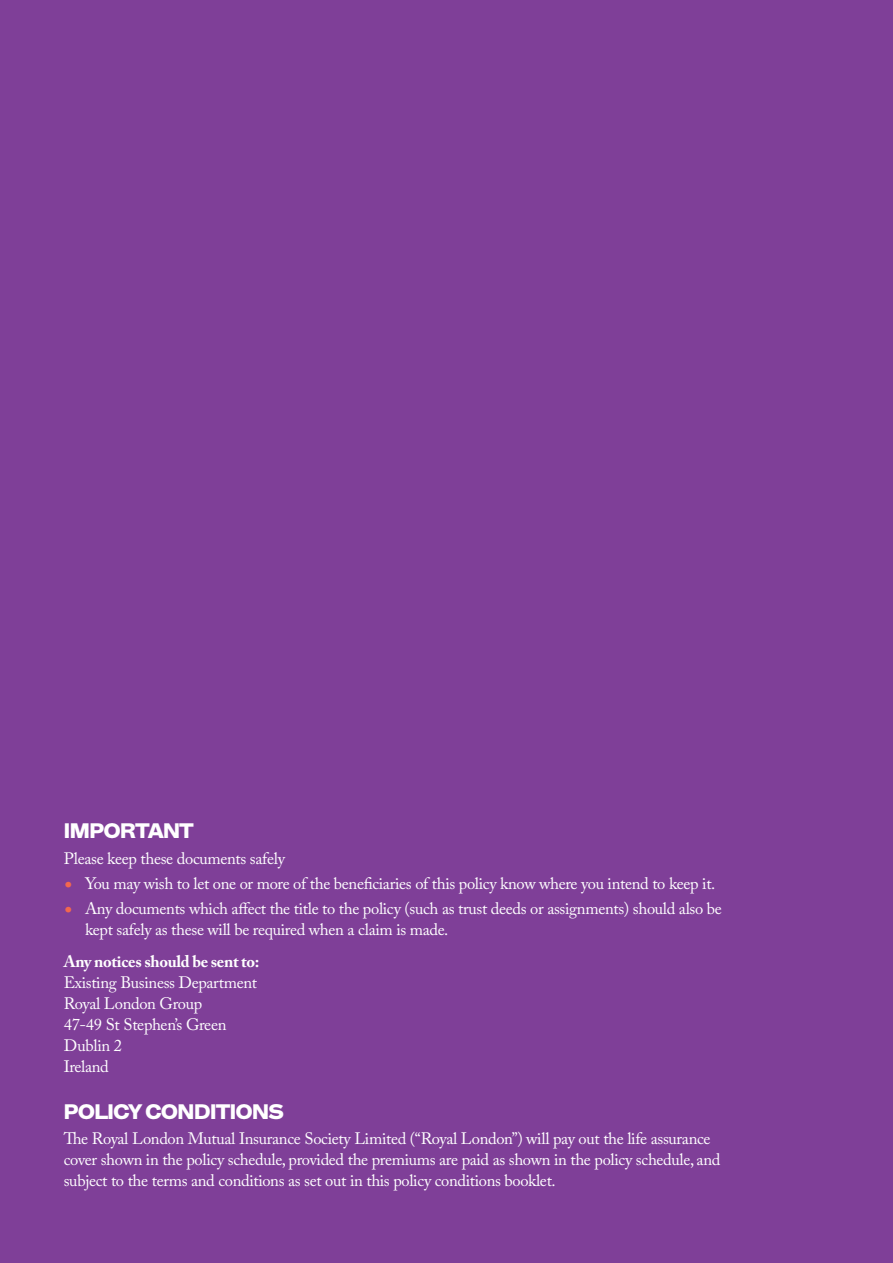
<style>
.page{position:relative;width:893px;height:1263px;background:#7f3f98}
.page>*{position:absolute;margin:0;border:0;box-sizing:border-box;transform-origin:0 0}
.t1{font:900 21px "Grot";letter-spacing:-.025em;color:#fff}
.t2{font:16.5px/21px "Adobe Caslon Pro";letter-spacing:-.02em;color:#fff}
.t3{font:700 16.5px "Adobe Caslon Pro";letter-spacing:-.02em;color:#fff}
.s1{font-family:"Big Caslon";font-weight:500;color:#f2684e}
</style>
<div class="page">
<p class="t1" style="left:64px;top:816px;width:116px">IMPORTANT</p>
<p class="t2" style="left:64px;top:847px;width:223px">Please keep these documents safely</p>
<p class="t2" style="left:64px;top:873px;width:653px"><span class="s1">•</span> You may wish to let one or more of the beneficiaries of this policy know where you intend to keep it.</p>
<p class="t2" style="left:85px;top:898px;width:638px;text-indent:-21px"><span class="s1">•</span> Any documents which affect the title to the policy (such as trust deeds or assignments) should also be kept safely as these will be required when a claim is made.</p>
<p class="t3" style="left:64px;top:951px;width:197px">Any notices should be sent to:</p>
<p class="t2" style="left:64px;top:971px;width:195px">Existing Business Department<br>Royal London Group<br>47-49 St Stephen’s Green<br>Dublin 2<br>Ireland</p>
<p class="t1" style="left:64px;top:1097px;width:113px">POLICY CONDITIONS</p>
<p class="t2" style="left:64px;top:1128px;width:658px">The Royal London Mutual Insurance Society Limited (“Royal London”) will pay out the life assurance cover shown in the policy schedule, provided the premiums are paid as shown in the policy schedule, and subject to the terms and conditions as set out in this policy conditions booklet.</p>
</div>
